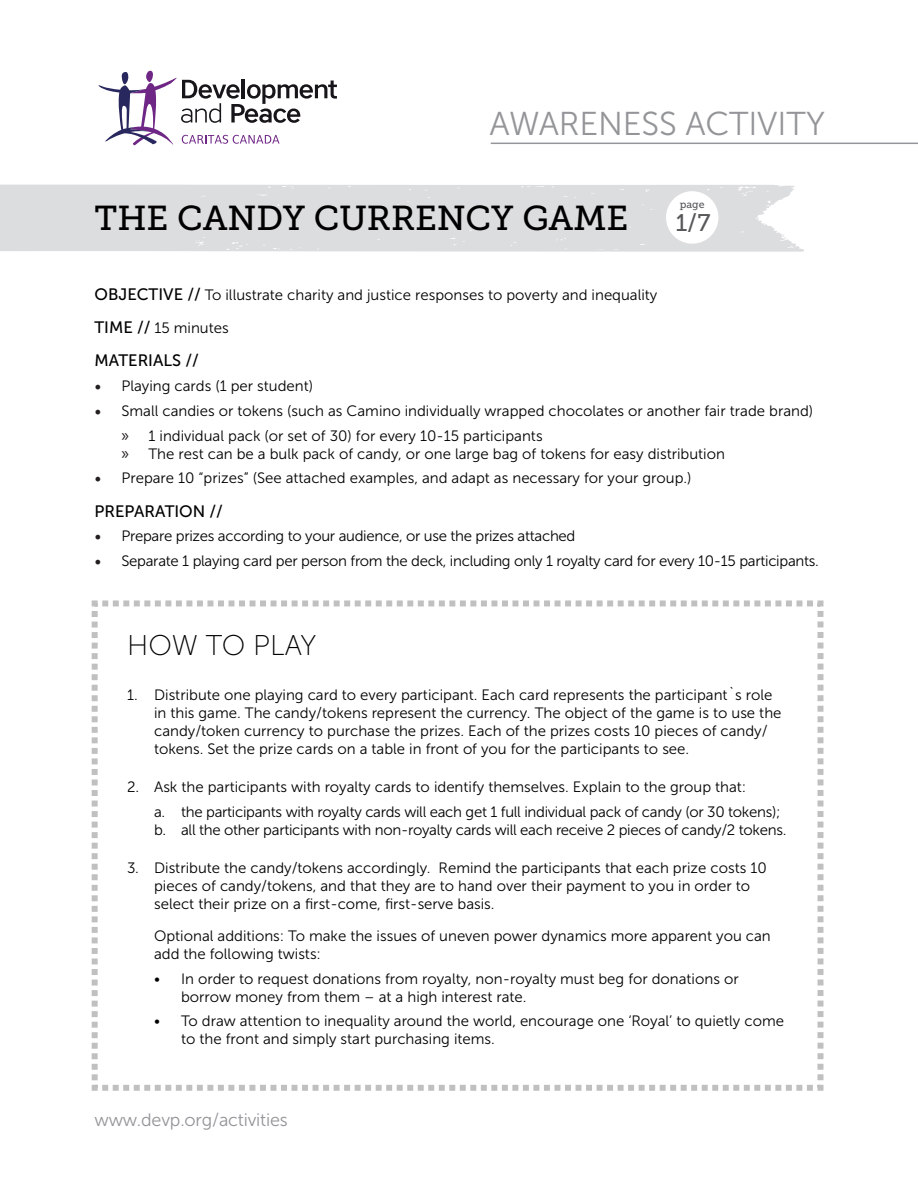
<style>
.page{position:relative;width:918px;height:1188px;background:#fff}
.page>*{position:absolute;margin:0;border:0;box-sizing:border-box;transform-origin:0 0}
.t1{font:34.5px "Museo Slab 500";color:#000}
.t2{font:33px "Museo Sans 300";letter-spacing:-.005em;color:#939598}
.t3{font:28.5px "Museo Sans 100";color:#000}
.t4{font:24px "Museo Slab 500";color:#57585a}
.t5{font:18px "Museo Sans 300";letter-spacing:-.01em;color:#939598}
.t6{font:18px "Adhesive Nr Seven Banners";color:#231f20}
.t7{font:16.5px "Museo Sans 500";color:#000}
.t8{font:15px/18px "Museo Sans 300";color:#000}
.t9{font:15px "Museo Sans 300";letter-spacing:-.02em;color:#000}
.t10{font:10.5px "Museo Slab 500";color:#57585a}
.s1{font-family:"Museo Sans 500";font-size:16.5px}
.s2{font-family:"Minion Pro";font-size:18px;color:#231f20}
.s3{font-family:"Myriad Pro";font-size:18px;color:#231f20}
</style>
<div class="page">
<hr style="left:491px;top:143px;width:427px;height:1px;background:#939598">
<svg style="left:98px;top:70px;width:239px;height:76px"></svg>
<svg style="left:0;top:184px;width:804px;height:68px;background:#dddee0"></svg>
<div style="left:666px;top:191px;width:52px;height:53px;background:#fff;border-radius:50%"></div>
<svg style="left:91px;top:600px;width:733px;height:491px"></svg>
<h2 class="t2" style="left:490px;top:106px;width:337px">Awaren ess Activity</h2>
<h1 class="t1" style="left:94px;top:199px;width:535px">THE CANDY CURRENCY GAME</h1>
<p class="t10" style="left:680px;top:198px;width:26px">PAGE</p>
<p class="t6" style="left:686px;top:196px;width:6px">/2</p>
<h3 class="t4" style="left:676px;top:209px;width:36px">1/7</h3>
<p class="t8" style="left:94px;top:286px;width:564px"><span class="s1">OBJECTIVE //</span> To illustrate charity and justice responses to poverty and inequality</p>
<p class="t8" style="left:94px;top:319px;width:136px"><span class="s1">TI ME //</span> 15 minutes</p>
<p class="t7" style="left:94px;top:352px;width:106px">MATERIALS //</p>
<p class="t8" style="left:94px;top:377px;width:220px"><span class="s2">•</span> Playing cards (1 per student)</p>
<p class="t8" style="left:121px;top:399px;width:693px;line-height:24.8px;text-indent:-27px"><span class="s2">•</span> Small candies or tokens (such as Camino individually wrapped chocolates or another fair trade brand) <span class="s3">»</span> 1 individual pack (or set of 30) for every 10-15 participants</p>
<p class="t8" style="left:121px;top:445px;width:605px"><span class="s3">»</span> The rest can be a bulk pack of candy, or one large bag of tokens for easy distribution</p>
<p class="t8" style="left:94px;top:469px;width:599px"><span class="s2">•</span> Prepare 10 “prizes” (See attached examples, and adapt as necessary for your group.)</p>
<p class="t7" style="left:94px;top:502px;width:130px">PREPARATIO N //</p>
<p class="t9" style="left:94px;top:528px;width:482px"><span class="s2">•</span> Prepare prizes according to your audience, or use the prizes attached</p>
<p class="t9" style="left:94px;top:553px;width:726px"><span class="s2">•</span> Separate 1 playing card per person from the deck, including only 1 royalty card for every 10-15 participants.</p>
<h3 class="t3" style="left:127px;top:630px;width:190px">HOW TO PLAY</h3>
<p class="t8" style="left:154px;top:686px;width:629px;text-indent:-27px">1. Distribute one playing card to every participant. Each card represents the participant`s role in this game. The candy/tokens represent the currency. The object of the game is to use the candy/token currency to purchase the prizes. Each of the prizes costs 10 pieces of candy/ tokens. Set the prize cards on a table in front of you for the participants to see.</p>
<p class="t8" style="left:154px;top:775px;width:628px;line-height:24.8px;text-indent:-27px">2. Ask the participants with royalty cards to identify themselves. Explain to the group that:<br>a. the participants with royalty cards will each get 1 full individual pack of candy (or 30 tokens);</p>
<p class="t9" style="left:154px;top:822px;width:634px">b. all the other participants with non-royalty cards will each receive 2 pieces of candy/2 tokens.</p>
<p class="t8" style="left:154px;top:859px;width:614px;text-indent:-27px">3. Distribute the candy/tokens accordingly. Remind the participants that each prize costs 10 pieces of candy/tokens, and that they are to hand over their payment to you in order to select their prize on a first-come, first-serve basis.</p>
<p class="t8" style="left:154px;top:927px;width:618px">Optional additions: To make the issues of uneven power dynamics more apparent you can add the following twists:</p>
<p class="t8" style="left:181px;top:970px;width:559px;text-indent:-27px">• In order to request donations from royalty, non-royalty must beg for donations or borrow money from them – at a high interest rate.</p>
<p class="t8" style="left:181px;top:1012px;width:604px;text-indent:-27px">• To draw attention to inequality around the world, encourage one ‘Royal’ to quietly come to the front and simply start purchasing items.</p>
<p class="t5" style="left:94px;top:1110px;width:195px">www.devp.org/activities</p>
</div>
